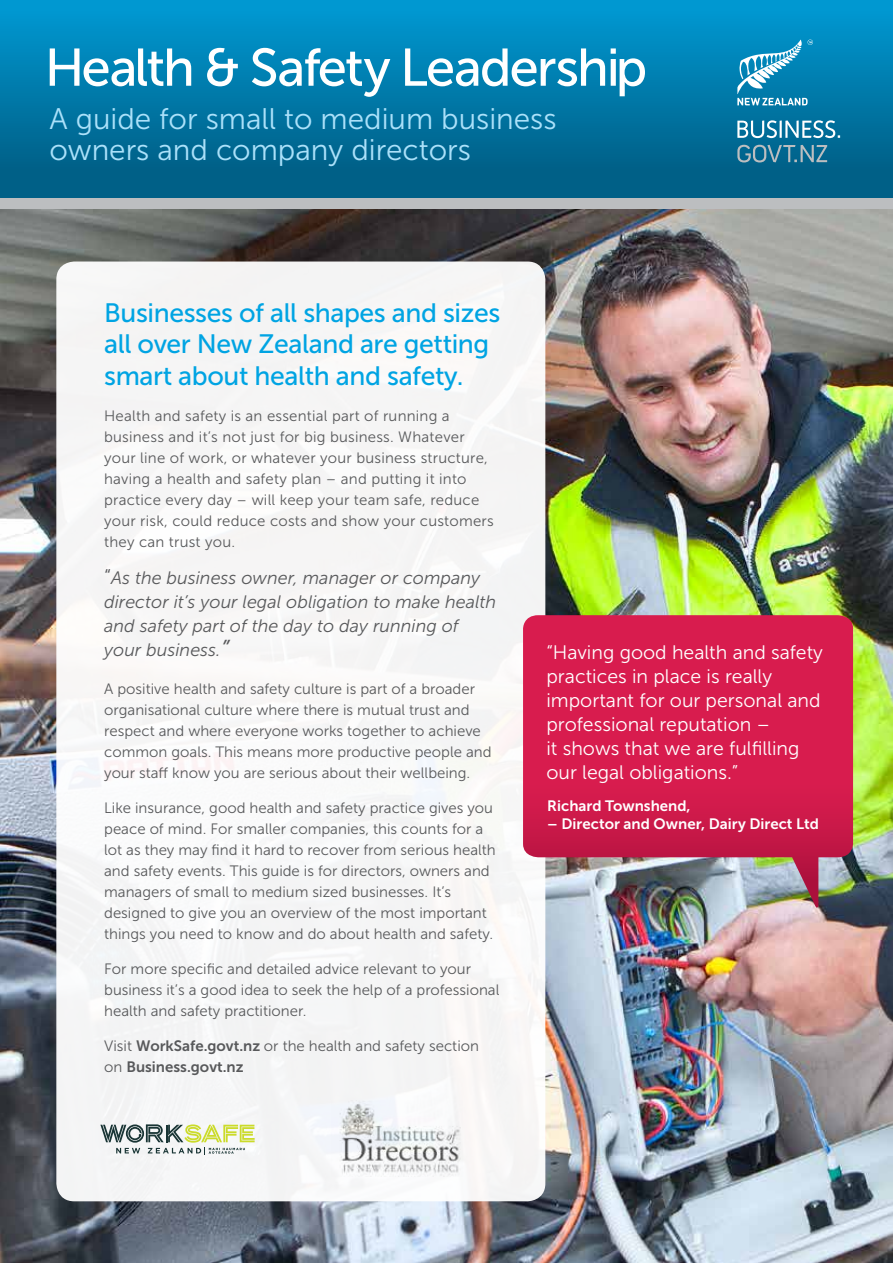
<style>
.page{position:relative;width:893px;height:1263px;background:#fff}
.page>*{position:absolute;margin:0;border:0;box-sizing:border-box;transform-origin:0 0}
.t1{font:52.8px "Museo Sans 500";letter-spacing:-.04em;color:#fff}
.t2{font:29.7px/31px "Museo Sans 300";color:#abe1fa}
.t3{font:26.55px/31.5px "Museo Sans 500";letter-spacing:-.015em;color:#00a4e3}
.t4{font:19.5px/24px "Museo Sans 300";color:#fff}
.t5{font:italic 18px/24px "Museo Sans 300";color:#58595b}
.t6{font:15px/21px "Museo Sans 300";color:#58595b}
.t7{font:15px "Museo Sans 700";color:#fff}
.t8{font:15px "Museo Sans 700";color:#58595b}
.s1{font-style:normal;font-size:21px}
.s2{font-size:27px}
.s3{font-family:"Museo Sans 700"}
.s4{font-family:"Museo Sans 300"}
</style>
<div class="page">
<img style="left:0;top:208px;width:893px;height:1055px">
<div style="left:0;top:0;width:893px;height:202px;background:linear-gradient(to bottom,#0099d3,#00587c)"></div>
<svg style="left:737px;top:120px;width:103px;height:18px"></svg>
<svg style="left:737px;top:145px;width:90px;height:17px;background:#3d829e"></svg>
<svg style="left:737px;top:39px;width:76px;height:66px;background:#359bc3"></svg>
<div style="left:0;top:198px;width:893px;height:10px;background:#bcbec0"></div>
<div style="left:56px;top:261px;width:489px;height:940px;background:#f6f5f6;border-radius:18px"></div>
<svg style="left:523px;top:615px;width:330px;height:292px;background:#ca325b"></svg>
<svg style="left:100px;top:1124px;width:155px;height:30px"></svg>
<img style="left:339px;top:1101px;width:122px;height:72px">
<h1 class="t1" style="left:45px;top:39px;width:604px">Health &amp; Safety Leadership</h1>
<h2 class="t2" style="left:49px;top:104px;width:509px">A guide for small to medium business owners and company directors</h2>
<h3 class="t3" style="left:104px;top:297px;width:398px">Businesses of all shapes and sizes all over New Zealand are getting smart about health and safety.</h3>
<p class="t6" style="left:104px;top:405px;width:391px">Health and safety is an essential part of running a business and it’s not just for big business. Whatever your line of work, or whatever your business structure, having a health and safety plan – and putting it into practice every day – will keep your team safe, reduce your risk, could reduce costs and show your customers they can trust you.</p>
<p class="t5" style="left:104px;top:566px;width:393px"><span class="s1">“</span>As the business owner, manager or company director it’s your legal obligation to make health and safety part of the day to day running of your business.<span class="s2">”</span></p>
<p class="t6" style="left:104px;top:678px;width:389px">A positive health and safety culture is part of a broader organisational culture where there is mutual trust and respect and where everyone works together to achieve common goals. This means more productive people and your staff know you are serious about their wellbeing.</p>
<p class="t6" style="left:104px;top:797px;width:393px">Like insurance, good health and safety practice gives you peace of mind. For smaller companies, this counts for a lot as they may find it hard to recover from serious health and safety events. This guide is for directors, owners and managers of small to medium sized businesses. It’s designed to give you an overview of the most important things you need to know and do about health and safety.</p>
<p class="t6" style="left:104px;top:958px;width:397px">For more specific and detailed advice relevant to your business it’s a good idea to seek the help of a professional health and safety practitioner.</p>
<p class="t6" style="left:104px;top:1035px;width:376px">Visit <span class="s3">WorkSafe.govt.nz</span> or the health and safety section</p>
<p class="t8" style="left:104px;top:1058px;width:141px"><span class="s4">on</span> Business.govt.nz</p>
<h3 class="t4" style="left:546px;top:640px;width:278px">“Having good health and safety practices in place is really important for our personal and professional reputation –<br>it shows that we are fulfilling our legal obligations.”</h3>
<p class="t7" style="left:547px;top:797px;width:145px">Richard Townshend,</p>
<p class="t7" style="left:547px;top:815px;width:273px">– Director and Owner, Dairy Direct Ltd</p>
</div>
